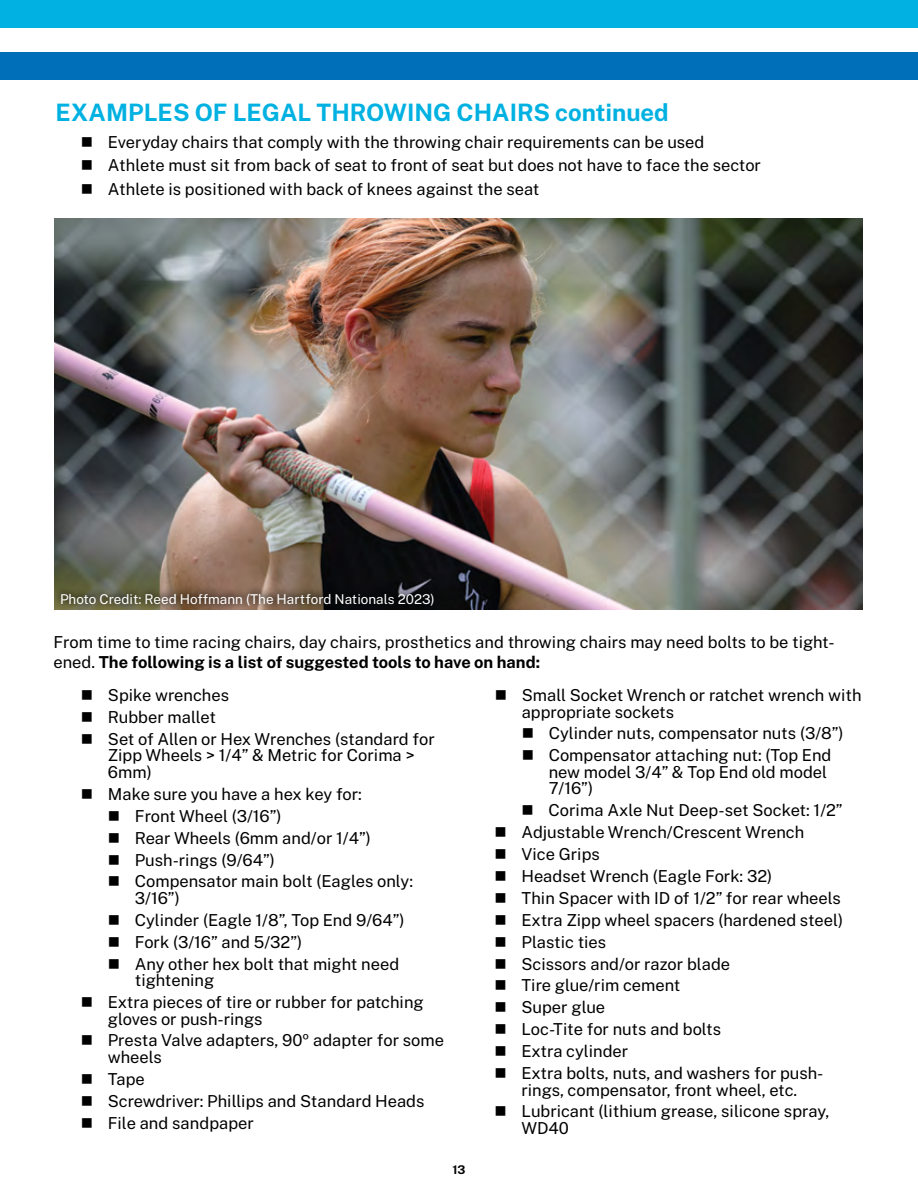
<style>
.page{position:relative;width:918px;height:1188px;background:#fff}
.page>*{position:absolute;margin:0;border:0;box-sizing:border-box;transform-origin:0 0}
.t1{font:700 24px "Public Sans";color:#00b1e1}
.t2{font:16.5px/21.9px "Public Sans";color:#000}
.t3{font:13.5px "Public Sans";color:#fff}
.t4{font:700 12px "Public Sans";color:#000}
.s1{font-weight:700}
</style>
<div class="page">
<div style="left:0;top:52px;width:918px;height:28px;background:#006fba"></div>
<img style="left:54px;top:218px;width:809px;height:391px">
<div style="left:0;top:0;width:918px;height:27px;background:#00b1e1"></div>
<svg style="left:54px;top:585px;width:388px;height:25px;background:#504636"></svg>
<h1 class="t1" style="left:55px;top:95px;width:615px">EXAMPLES OF LEGAL THROWING CHAIRS continued</h1>
<p class="t2" style="left:108px;top:129px;width:655px;line-height:23.4px">Everyday chairs that comply with the throwing chair requirements can be used<br>Athlete must sit from back of seat to front of seat but does not have to face the sector<br>Athlete is positioned with back of knees against the seat</p>
<p class="t3" style="left:60px;top:589px;width:376px">Photo Credit: Reed Hoffmann (The Hartford Nationals 2023)</p>
<p class="t2" style="left:53px;top:632px;width:783px;line-height:19.8px">From time to time racing chairs, day chairs, prosthetics and throwing chairs may need bolts to be tight&shy;ened. <span class="s1">The following is a list of suggested tools to have on hand:</span></p>
<p class="t2" style="left:108px;top:683px;width:328px">Spike wrenches<br>Rubber mallet<br>Set of Allen or Hex Wrenches (standard for</p>
<p class="t2" style="left:108px;top:746px;width:308px;line-height:16.5px">Zipp Wheels &gt; 1/4” &amp; Metric for Corima &gt;<br>6mm)</p>
<p class="t2" style="left:135px;top:782px;width:280px;text-indent:-27px">Make sure you have a hex key for:<br>Front Wheel (3/16”)<br>Rear Wheels (6mm and/or 1/4”)<br>Push-rings (9/64”)<br>Compensator main bolt (Eagles only:</p>
<p class="t2" style="left:135px;top:886px;width:271px">3/16”)<br>Cylinder (Eagle 1/8”, Top End 9/64”)<br>Fork (3/16” and 5/32”)<br>Any other hex bolt that might need</p>
<p class="t2" style="left:108px;top:968px;width:318px;text-indent:27px">tightening<br>Extra pieces of tire or rubber for patching</p>
<p class="t2" style="left:108px;top:1007px;width:338px">gloves or push-rings<br>Presta Valve adapters, 90º adapter for some</p>
<p class="t2" style="left:108px;top:1045px;width:318px">wheels<br>Tape<br>Screwdriver: Phillips and Standard Heads<br>File and sandpaper</p>
<p class="t4" style="left:452px;top:1161px;width:15px">13</p>
<p class="t2" style="left:522px;top:686px;width:341px;line-height:16.5px">Small Socket Wrench or ratchet wrench with appropriate sockets</p>
<p class="t2" style="left:549px;top:722px;width:297px">Cylinder nuts, compensator nuts (3/8”)<br>Compensator attaching nut: (Top End</p>
<p class="t2" style="left:549px;top:763px;width:280px;line-height:16.5px">new model 3/4” &amp; Top End old model<br>7/16”)</p>
<p class="t2" style="left:521px;top:798px;width:323px;text-indent:27px">Corima Axle Nut Deep-set Socket: 1/2”<br>Adjustable Wrench/Crescent Wrench<br>Vice Grips<br>Headset Wrench (Eagle Fork: 32)<br>Thin Spacer with ID of 1/2” for rear wheels<br>Extra Zipp wheel spacers (hardened steel)<br>Plastic ties<br>Scissors and/or razor blade<br>Tire glue/rim cement<br>Super glue<br>Loc-Tite for nuts and bolts<br>Extra cylinder<br>Extra bolts, nuts, and washers for push-</p>
<p class="t2" style="left:521px;top:1078px;width:309px">rings, compensator, front wheel, etc.<br>Lubricant (lithium grease, silicone spray,</p>
<p class="t2" style="left:521px;top:1116px;width:49px">WD40</p>
</div>
